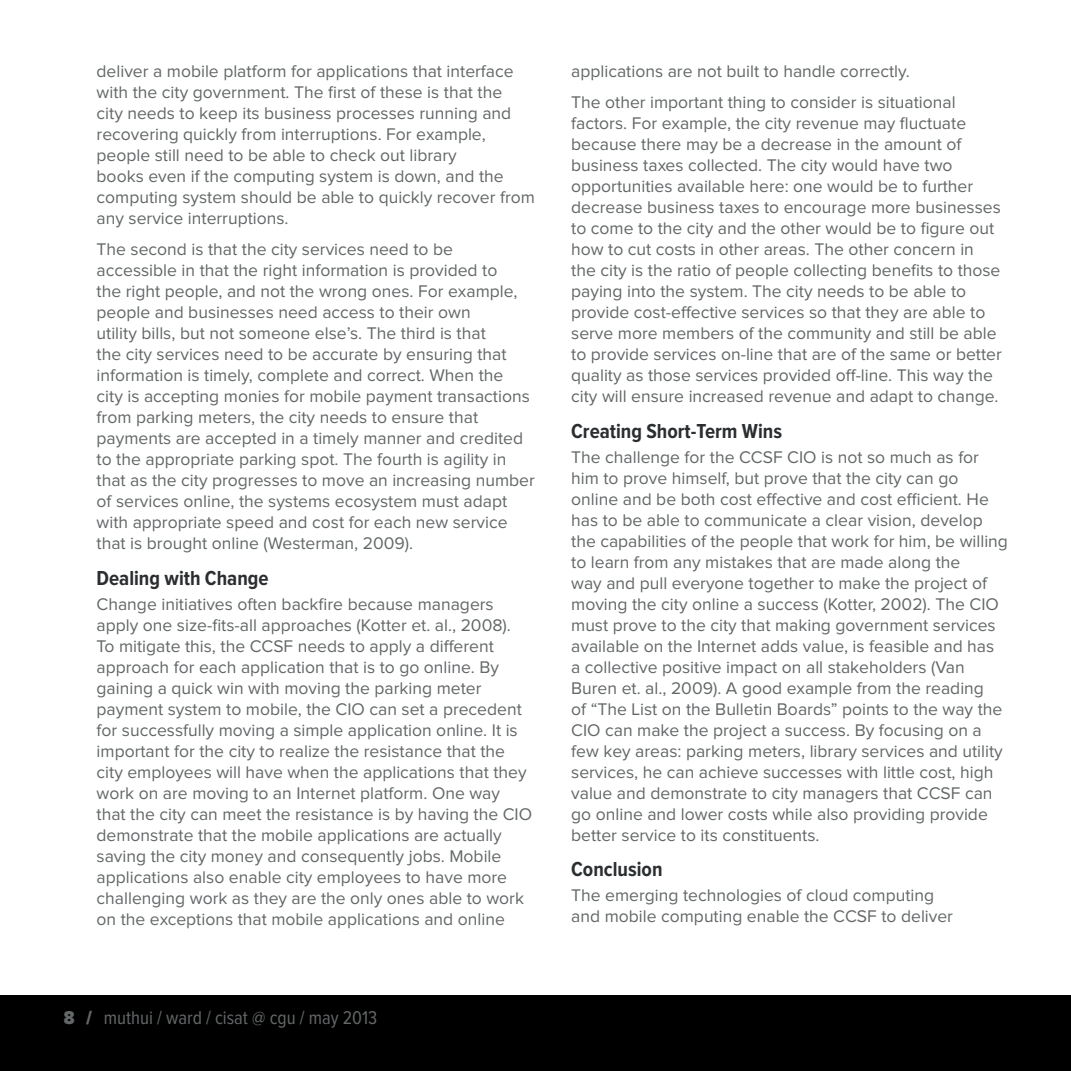
<style>
.page{position:relative;width:1071px;height:1071px;background:#fff}
.page>*{position:absolute;margin:0;border:0;box-sizing:border-box;transform-origin:0 0}
.t1{font:700 21px "Proxima Nova Cond";color:#2b2e30}
.t2{font:19.25px "Proxima Nova Cond";color:#636768}
.t3{font:17.5px/21px "Proxima Nova";color:#636768}
.s1{font-weight:900}
</style>
<div class="page">
<div style="left:0;top:996px;width:1071px;height:75px;background:#000"></div>
<hr style="left:1070px;top:0;width:1px;height:1071px;background:#000">
<p class="t3" style="left:97px;top:61px;width:440px">deliver a mobile platform for applications that interface with the city government. The first of these is that the<br>city needs to keep its business processes running and recovering quickly from interruptions. For example, people still need to be able to check out library<br>books even if the computing system is down, and the computing system should be able to quickly recover from any service interruptions.</p>
<p class="t3" style="left:97px;top:239px;width:440px">The second is that the city services need to be accessible in that the right information is provided to<br>the right people, and not the wrong ones. For example, people and businesses need access to their own<br>utility bills, but not someone else’s. The third is that<br>the city services need to be accurate by ensuring that information is timely, complete and correct. When the<br>city is accepting monies for mobile payment transactions from parking meters, the city needs to ensure that payments are accepted in a timely manner and credited to the appropriate parking spot. The fourth is agility in that as the city progresses to move an increasing number of services online, the systems ecosystem must adapt with appropriate speed and cost for each new service that is brought online (Westerman, 2009).</p>
<p class="t1" style="left:97px;top:566px;width:174px">Dealing with Change</p>
<p class="t3" style="left:97px;top:594px;width:437px">Change initiatives often backfire because managers apply one size-fits-all approaches (Kotter et. al., 2008).<br>To mitigate this, the CCSF needs to apply a different approach for each application that is to go online. By gaining a quick win with moving the parking meter payment system to mobile, the CIO can set a precedent for successfully moving a simple application online. It is important for the city to realize the resistance that the city employees will have when the applications that they work on are moving to an Internet platform. One way that the city can meet the resistance is by having the CIO demonstrate that the mobile applications are actually saving the city money and consequently jobs. Mobile applications also enable city employees to have more challenging work as they are the only ones able to work on the exceptions that mobile applications and online</p>
<p class="t2" style="left:64px;top:1007px;width:315px"><span class="s1">8 /</span> muthui / ward / cisat @ cgu / may 2013</p>
<p class="t3" style="left:571px;top:56px;width:386px;line-height:31.5px">applications are not built to handle correctly.<br>The other important thing to consider is situational</p>
<p class="t3" style="left:571px;top:113px;width:432px">factors. For example, the city revenue may fluctuate because there may be a decrease in the amount of business taxes collected. The city would have two opportunities available here: one would be to further decrease business taxes to encourage more businesses to come to the city and the other would be to figure out how to cut costs in other areas. The other concern in the city is the ratio of people collecting benefits to those paying into the system. The city needs to be able to provide cost-effective services so that they are able to serve more members of the community and still be able to provide services on-line that are of the same or better quality as those services provided off-line. This way the city will ensure increased revenue and adapt to change.</p>
<p class="t1" style="left:571px;top:419px;width:212px">Creating Short-Term Wins</p>
<p class="t3" style="left:571px;top:447px;width:438px">The challenge for the CCSF CIO is not so much as for him to prove himself, but prove that the city can go online and be both cost effective and cost efficient. He has to be able to communicate a clear vision, develop the capabilities of the people that work for him, be willing to learn from any mistakes that are made along the<br>way and pull everyone together to make the project of moving the city online a success (Kotter, 2002). The CIO must prove to the city that making government services available on the Internet adds value, is feasible and has<br>a collective positive impact on all stakeholders (Van Buren et. al., 2009). A good example from the reading<br>of “The List on the Bulletin Boards” points to the way the CIO can make the project a success. By focusing on a few key areas: parking meters, library services and utility services, he can achieve successes with little cost, high value and demonstrate to city managers that CCSF can go online and lower costs while also providing provide better service to its constituents.</p>
<p class="t1" style="left:571px;top:858px;width:93px">Conclusion</p>
<p class="t3" style="left:571px;top:885px;width:383px">The emerging technologies of cloud computing and mobile computing enable the CCSF to deliver</p>
</div>
